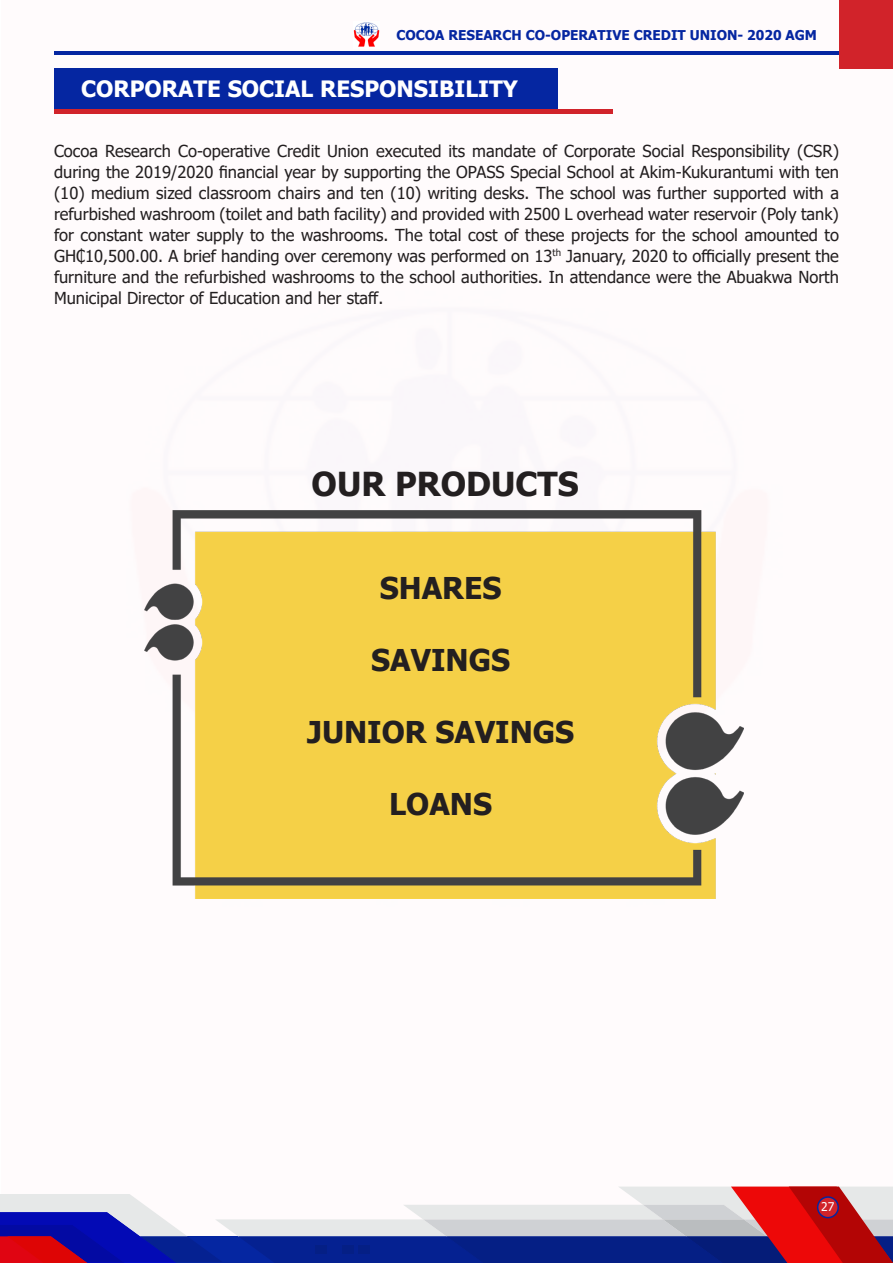
<style>
.page{position:relative;width:893px;height:1263px;background:#fff}
.page>*{position:absolute;margin:0;border:0;box-sizing:border-box;transform-origin:0 0}
.MAIN_HEADINGS{font:700 33px "Tahoma";color:#231f20}
.t1{font:700 30px "Tahoma";color:#231f20}
.MAIN_HEADINGS-2{font:700 22.5px "Tahoma";color:#fff}
.MAIN_TEXT{font:16.5px/21px "Tahoma";color:#231f20;text-align:justify}
.t2{font:700 13.5px "Tahoma";color:#0526a1}
.t3{font:12px "Tahoma";color:#fff}
</style>
<div class="page">
<div style="left:1px;top:1px;width:891px;height:1261px;background:#fffbfc"></div>
<hr style="left:54px;top:51px;width:839px;height:3px;background:#0526a1">
<svg style="left:0;top:1186px;width:893px;height:77px"></svg>
<div style="left:315px;top:1245px;width:12px;height:8px;background:#051f85"></div>
<div style="left:343px;top:1245px;width:11px;height:8px;background:#051f85"></div>
<div style="left:358px;top:1245px;width:11px;height:8px;background:#051f85"></div>
<hr style="left:0;top:0;width:1px;height:68px;background:#d1232a">
<div style="left:839px;top:0;width:54px;height:68px;background:#d1232a"></div>
<div style="left:818px;top:1197px;width:20px;height:20px;background:#d1232a;border-radius:50%"></div>
<div style="left:817px;top:1196px;width:22px;height:22px;border:2px solid #0526a1;border-radius:50%"></div>
<img style="left:353px;top:22px;width:27px;height:25px">
<div style="left:54px;top:68px;width:504px;height:44px;background:#0526a1"></div>
<hr style="left:54px;top:109px;width:558px;height:4px;background:#d1232a">
<img style="left:144px;top:510px;width:600px;height:389px">
<p class="t2" style="left:396px;top:25px;width:422px">COCOA RESEARCH CO-OPERATIVE CREDIT UNION- 2020 AGM</p>
<p class="MAIN_HEADINGS-2" style="left:81px;top:73px;width:438px">CORPORATE SOCIAL RESPONSIBILITY</p>
<p class="MAIN_TEXT" style="left:54px;top:141px;width:786px">Cocoa Research Co-operative Credit Union executed its mandate of Corporate Social Responsibility (CSR) during the 2019/2020 financial year by supporting the OPASS Special School at Akim-Kukurantumi with ten (10) medium sized classroom chairs and ten (10) writing desks. The school was further supported with a refurbished washroom (toilet and bath facility) and provided with 2500 L overhead water reservoir (Poly tank) for constant water supply to the washrooms. The total cost of these projects for the school amounted to GH₵10,500.00. A brief handing over ceremony was performed on 13<sup>th</sup> January, 2020 to officially present the furniture and the refurbished washrooms to the school authorities. In attendance were the Abuakwa North Municipal Director of Education and her staff.</p>
<p class="MAIN_HEADINGS" style="left:312px;top:461px;width:268px">OUR PRODUCTS</p>
<p class="t1" style="left:380px;top:567px;width:123px">SHARES</p>
<p class="t1" style="left:371px;top:639px;width:140px">SAVINGS</p>
<p class="t1" style="left:307px;top:711px;width:269px">JUNIOR SAVINGS</p>
<p class="t1" style="left:389px;top:783px;width:104px">LOANS</p>
<p class="t3" style="left:821px;top:1199px;width:15px">27</p>
</div>
